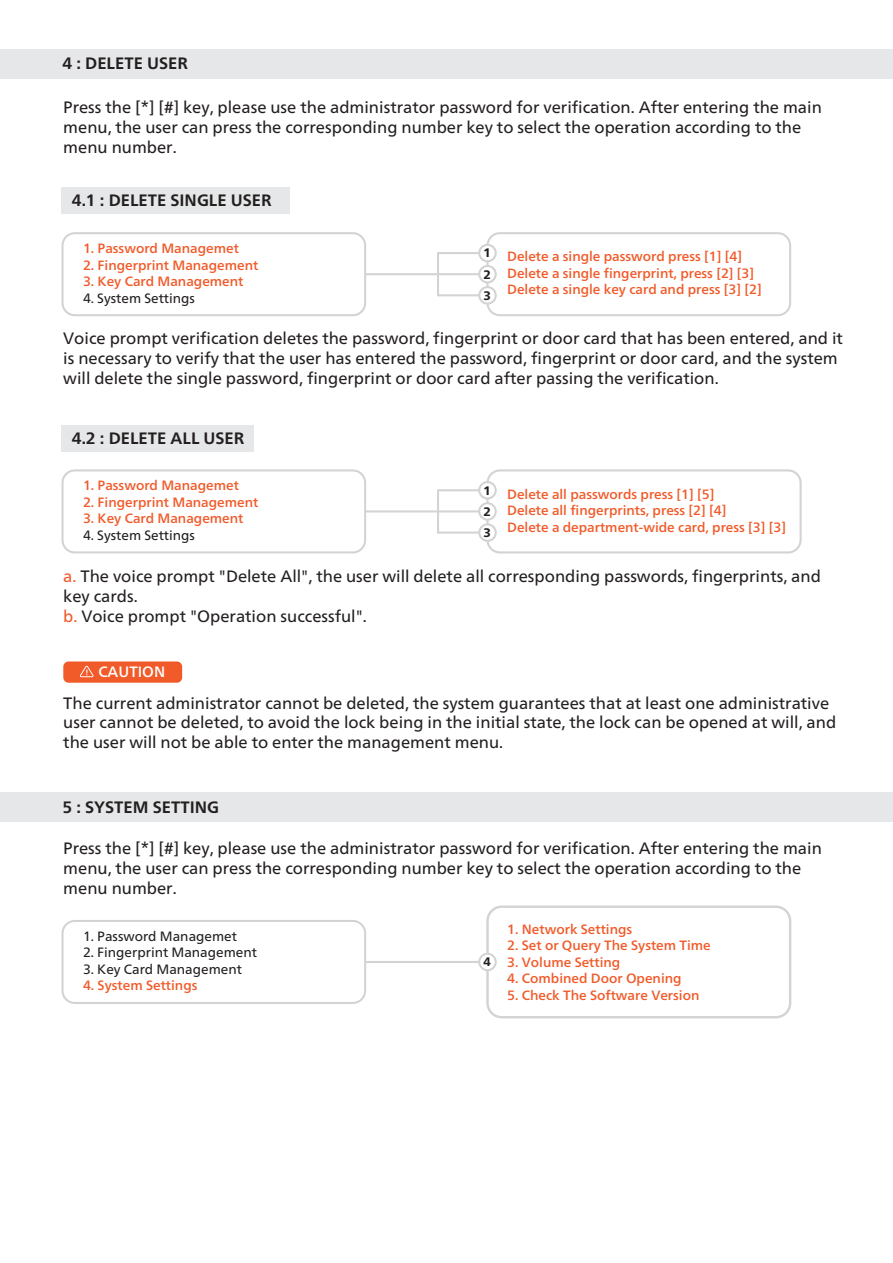
<style>
.page{position:relative;width:893px;height:1263px;background:#fff}
.page>*{position:absolute;margin:0;border:0;box-sizing:border-box;transform-origin:0 0}
.t1{font:16.5px/19.8px "Frutiger Neue LT";color:#231f20}
.t2{font:700 16.5px "Frutiger Neue LT";color:#231f20}
.t3{font:500 15px "Frutiger Neue LT";color:#fff}
.t4{font:500 13.5px/16.5px "Frutiger Neue LT";color:#f15a29}
.t5{font:13.5px "Frutiger Neue LT";color:#231f20}
.t6{font:800 12.3px/21.1px "Frutiger Neue LT";color:#231f20;text-align:justify}
.s1{color:#f15a29}
</style>
<div class="page">
<div style="left:61px;top:188px;width:228px;height:26px;background:#e6e7e8"></div>
<div style="left:63px;top:661px;width:119px;height:22px;background:#f15a29;border-radius:5px"></div>
<svg style="left:80px;top:665px;width:14px;height:12px"></svg>
<div style="left:0;top:792px;width:893px;height:30px;background:#e6e7e8"></div>
<div style="left:0;top:49px;width:893px;height:30px;background:#e6e7e8"></div>
<div style="left:61px;top:232px;width:305px;height:84px;border:2px solid #d1d3d4;border-radius:12px"></div>
<div style="left:486px;top:232px;width:305px;height:84px;border:2px solid #d1d3d4;border-radius:12px"></div>
<div style="left:479px;top:245px;width:17px;height:16px;background:#fff;border-radius:50%"></div>
<div style="left:478px;top:244px;width:19px;height:18px;border:2px solid #d1d3d4;border-radius:50%"></div>
<div style="left:479px;top:266px;width:17px;height:16px;background:#fff;border-radius:50%"></div>
<div style="left:478px;top:265px;width:19px;height:18px;border:2px solid #d1d3d4;border-radius:50%"></div>
<div style="left:479px;top:287px;width:17px;height:17px;background:#fff;border-radius:50%"></div>
<div style="left:478px;top:286px;width:19px;height:19px;border:2px solid #d1d3d4;border-radius:50%"></div>
<hr style="left:365px;top:273px;width:114px;height:2px;background:#d1d3d4">
<div style="left:437px;top:252px;width:43px;height:44px;border:2px solid #d1d3d4"></div>
<div style="left:61px;top:920px;width:305px;height:84px;border:2px solid #d1d3d4;border-radius:12px"></div>
<div style="left:486px;top:905px;width:305px;height:113px;border:2px solid #d1d3d4;border-radius:14px"></div>
<div style="left:479px;top:954px;width:17px;height:16px;background:#fff;border-radius:50%"></div>
<div style="left:478px;top:953px;width:19px;height:18px;border:2px solid #d1d3d4;border-radius:50%"></div>
<hr style="left:365px;top:961px;width:114px;height:2px;background:#d1d3d4">
<div style="left:61px;top:425px;width:192px;height:26px;background:#e6e7e8"></div>
<div style="left:61px;top:469px;width:305px;height:84px;border:2px solid #d1d3d4;border-radius:12px"></div>
<div style="left:486px;top:469px;width:316px;height:84px;border:2px solid #d1d3d4;border-radius:13px"></div>
<div style="left:479px;top:482px;width:17px;height:16px;background:#fff;border-radius:50%"></div>
<div style="left:478px;top:481px;width:19px;height:18px;border:2px solid #d1d3d4;border-radius:50%"></div>
<div style="left:479px;top:503px;width:17px;height:17px;background:#fff;border-radius:50%"></div>
<div style="left:478px;top:502px;width:19px;height:19px;border:2px solid #d1d3d4;border-radius:50%"></div>
<div style="left:479px;top:524px;width:17px;height:17px;background:#fff;border-radius:50%"></div>
<div style="left:478px;top:523px;width:19px;height:19px;border:2px solid #d1d3d4;border-radius:50%"></div>
<hr style="left:365px;top:510px;width:114px;height:2px;background:#d1d3d4">
<div style="left:437px;top:489px;width:43px;height:45px;border:2px solid #d1d3d4"></div>
<p class="t2" style="left:63px;top:54px;width:127px">4 : DELETE USER</p>
<p class="t1" style="left:63px;top:97px;width:760px">Press the [*] [#] key, please use the administrator password for verification. After entering the main menu, the user can press the corresponding number key to select the operation according to the menu number.</p>
<p class="t2" style="left:72px;top:191px;width:201px">4.1 : DELETE SINGLE USER</p>
<p class="t4" style="left:83px;top:240px;width:157px">1. Password Managemet</p>
<p class="t4" style="left:83px;top:257px;width:177px">2. Fingerprint Management</p>
<p class="t4" style="left:83px;top:273px;width:162px">3. Key Card Management</p>
<p class="t5" style="left:83px;top:290px;width:113px">4. System Settings</p>
<p class="t6" style="left:484px;top:242px;width:9px">1<br>2<br>3</p>
<p class="t4" style="left:507px;top:248px;width:256px">Delete a single password press [1] [4]<br>Delete a single fingerprint, press [2] [3]<br>Delete a single key card and press [3] [2]</p>
<p class="t1" style="left:63px;top:329px;width:781px">Voice prompt verification deletes the password, fingerprint or door card that has been entered, and it is necessary to verify that the user has entered the password, fingerprint or door card, and the system will delete the single password, fingerprint or door card after passing the verification.</p>
<p class="t2" style="left:72px;top:428px;width:174px">4.2 : DELETE ALL USER</p>
<p class="t4" style="left:83px;top:477px;width:157px">1. Password Managemet</p>
<p class="t4" style="left:83px;top:494px;width:177px">2. Fingerprint Management</p>
<p class="t4" style="left:83px;top:510px;width:162px">3. Key Card Management</p>
<p class="t5" style="left:83px;top:527px;width:113px">4. System Settings</p>
<p class="t6" style="left:484px;top:480px;width:9px">1<br>2<br>3</p>
<p class="t4" style="left:507px;top:485px;width:280px">Delete all passwords press [1] [5]<br>Delete all fingerprints, press [2] [4]<br>Delete a department-wide card, press [3] [3]</p>
<p class="t1" style="left:63px;top:567px;width:759px"><span class="s1">a.</span> The voice prompt "Delete All", the user will delete all corresponding passwords, fingerprints, and key cards.<br><span class="s1">b.</span> Voice prompt "Operation successful".</p>
<p class="t3" style="left:98px;top:663px;width:68px">CAUTION</p>
<p class="t1" style="left:63px;top:693px;width:774px">The current administrator cannot be deleted, the system guarantees that at least one administrative user cannot be deleted, to avoid the lock being in the initial state, the lock can be opened at will, and the user will not be able to enter the management menu.</p>
<p class="t2" style="left:63px;top:797px;width:158px">5 : SYSTEM SETTING</p>
<p class="t1" style="left:63px;top:839px;width:760px">Press the [*] [#] key, please use the administrator password for verification. After entering the main menu, the user can press the corresponding number key to select the operation according to the menu number.</p>
<p class="t5" style="left:83px;top:928px;width:155px">1. Password Managemet</p>
<p class="t5" style="left:83px;top:945px;width:175px">2. Fingerprint Management</p>
<p class="t5" style="left:83px;top:961px;width:160px">3. Key Card Management</p>
<p class="t4" style="left:83px;top:977px;width:116px">4. System Settings</p>
<p class="t6" style="left:484px;top:951px;width:9px">4</p>
<p class="t4" style="left:507px;top:921px;width:127px">1. Network Settings</p>
<p class="t4" style="left:507px;top:937px;width:205px">2. Set or Query The System Time</p>
<p class="t4" style="left:507px;top:954px;width:115px">3. Volume Setting</p>
<p class="t4" style="left:507px;top:970px;width:176px">4. Combined Door Opening</p>
<p class="t4" style="left:507px;top:987px;width:194px">5. Check The Software Version</p>
</div>
